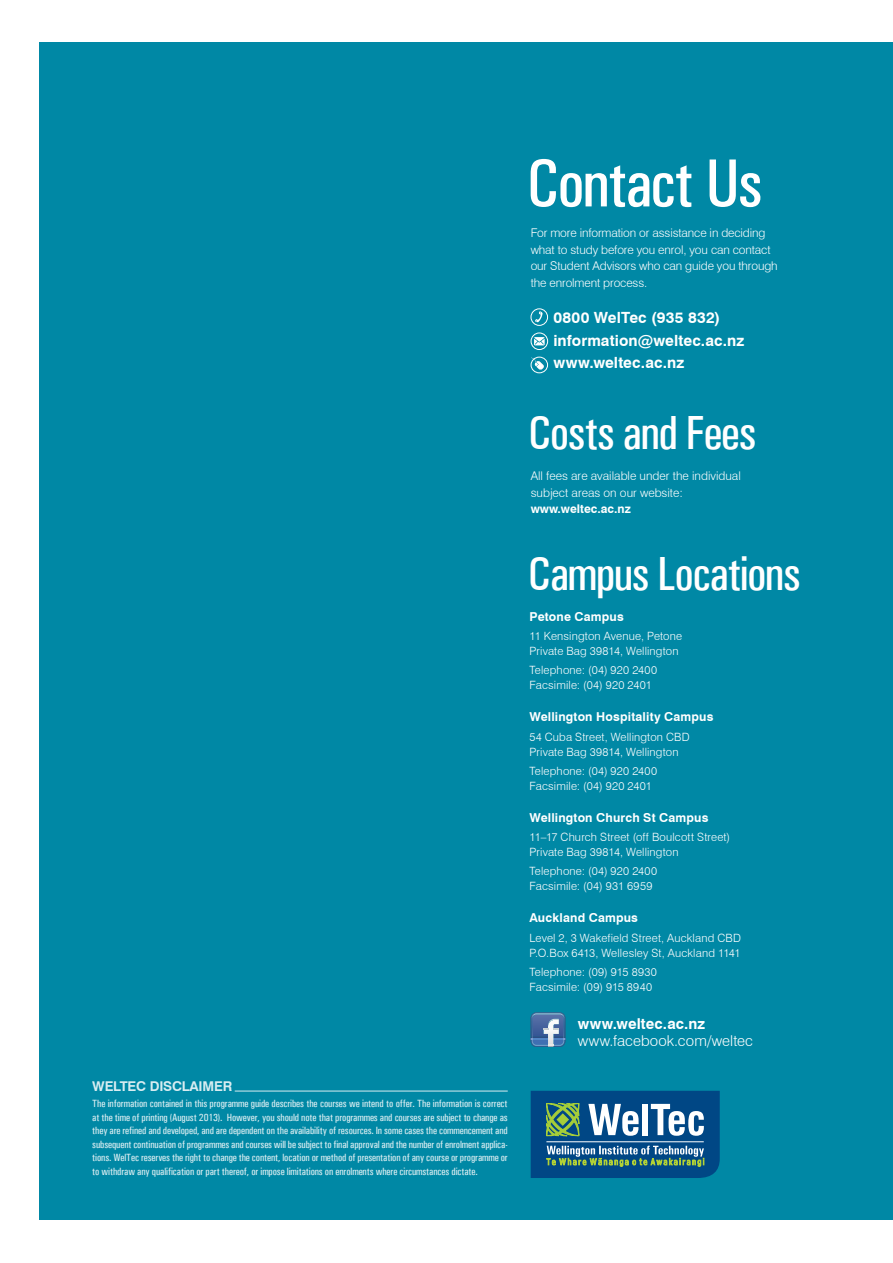
<style>
.page{position:relative;width:893px;height:1263px;background:#fff}
.page>*{position:absolute;margin:0;border:0;box-sizing:border-box;transform-origin:0 0}
.t1{font:500 68.1px "Univers Condensed";letter-spacing:-.04em;color:#fff}
.t2{font:500 48px "Univers Condensed";letter-spacing:-.03em;color:#fff}
.t3{font:700 15.45px/22.5px "Swiss 721 BT";letter-spacing:.01em;color:#fff}
.t4{font:300 15px "Swiss 721 BT";letter-spacing:.005em;color:#fff}
.t5{font:700 15px "Swiss 721 BT";letter-spacing:.005em;color:#fff}
.t6{font:700 13.5px "Swiss 721 BT";letter-spacing:-.015em;color:#fff}
.t7{font:700 12.3px "Swiss 721 BT";letter-spacing:.015em;color:#fff}
.t8{font:300 12px/16.5px "Swiss 721 BT";letter-spacing:-.01em;color:#fff}
.t9{font:700 12px "Swiss 721 BT";color:#fff}
.t10{font:300 11.4px/15px "Swiss 721 BT";letter-spacing:.015em;color:#fff}
.t11{font:500 10.5px/13.5px "Univers Condensed";letter-spacing:-.01em;color:#fff;text-align:justify}
</style>
<div class="page">
<div style="left:40px;top:43px;width:853px;height:1177px;background:#0088a5"></div>
<svg style="left:531px;top:1091px;width:189px;height:87px;background:#346e91"></svg>
<svg style="left:531px;top:1012px;width:34px;height:35px"></svg>
<img style="left:532px;top:1013px;width:32px;height:6px">
<hr style="left:235px;top:1091px;width:273px;height:1px;background:#fff">
<div style="left:531px;top:308px;width:17px;height:18px;border:1px solid #fff;border-radius:50%"></div>
<svg style="left:535px;top:311px;width:8px;height:11px"></svg>
<svg style="left:531px;top:357px;width:13px;height:13px"></svg>
<div style="left:531px;top:357px;width:17px;height:16px;border:1px solid #fff;border-radius:50%"></div>
<svg style="left:534px;top:337px;width:11px;height:8px"></svg>
<div style="left:531px;top:333px;width:17px;height:17px;border:1px solid #fff;border-radius:50%"></div>
<p class="t6" style="left:92px;top:1078px;width:142px">WELTEC DisclaimeR</p>
<p class="t11" style="left:92px;top:1097px;width:417px">The information contained in this programme guide describes the courses we intend to offer. The information is correct at the time of printing (August 2013). However, you should note that programmes and courses are subject to change as they are refined and developed, and are dependent on the availability of resources. In some cases the commencement and subsequent continuation of programmes and courses will be subject to final approval and the number of enrolment applica&shy;tions. WelTec reserves the right to change the content, location or method of presentation of any course or programme or to withdraw any qualification or part thereof, or impose limitations on enrolments where circumstances dictate.</p>
<h1 class="t1" style="left:526px;top:143px;width:238px">Contact Us</h1>
<p class="t8" style="left:531px;top:225px;width:249px">For more information or assistance in deciding what to study before you enrol, you can contact our Student Advisors who can guide you through the enrolment process.</p>
<h3 class="t3" style="left:553px;top:306px;width:193px">0800 WelTec (935 832) information@weltec.ac.nz www.weltec.ac.nz</h3>
<h2 class="t2" style="left:528px;top:405px;width:230px">Costs and Fees</h2>
<p class="t8" style="left:531px;top:467px;width:212px">All fees are available under the individual subject areas on our website:</p>
<p class="t9" style="left:531px;top:502px;width:102px">www.weltec.ac.nz</p>
<h2 class="t2" style="left:527px;top:546px;width:275px">Campus Locations</h2>
<p class="t7" style="left:529px;top:609px;width:96px">Petone Campus</p>
<p class="t10" style="left:529px;top:628px;width:154px">11 Kensington Avenue, Petone<br>Private Bag 39814, Wellington</p>
<p class="t10" style="left:529px;top:663px;width:129px">Telephone: (04) 920 2400<br>Facsimile: (04) 920 2401</p>
<p class="t7" style="left:529px;top:709px;width:185px">Wellington Hospitality Campus</p>
<p class="t10" style="left:529px;top:729px;width:162px">54 Cuba Street, Wellington CBD<br>Private Bag 39814, Wellington</p>
<p class="t10" style="left:529px;top:763px;width:129px">Telephone: (04) 920 2400<br>Facsimile: (04) 920 2401</p>
<p class="t7" style="left:529px;top:810px;width:181px">Wellington Church St Campus</p>
<p class="t10" style="left:529px;top:829px;width:202px">11–17 Church Street (off Boulcott Street)<br>Private Bag 39814, Wellington</p>
<p class="t10" style="left:529px;top:864px;width:129px">Telephone: (04) 920 2400<br>Facsimile: (04) 931 6959</p>
<p class="t7" style="left:529px;top:910px;width:110px">Auckland Campus</p>
<p class="t10" style="left:529px;top:930px;width:213px">Level 2, 3 Wakefield Street, Auckland CBD<br>P.O.Box 6413, Wellesley St, Auckland 1141</p>
<p class="t10" style="left:529px;top:964px;width:129px">Telephone: (09) 915 8930<br>Facsimile: (09) 915 8940</p>
<h3 class="t5" style="left:578px;top:1014px;width:129px">www.weltec.ac.nz</h3>
<h3 class="t4" style="left:578px;top:1032px;width:177px">www.facebook.com/weltec</h3>
</div>
